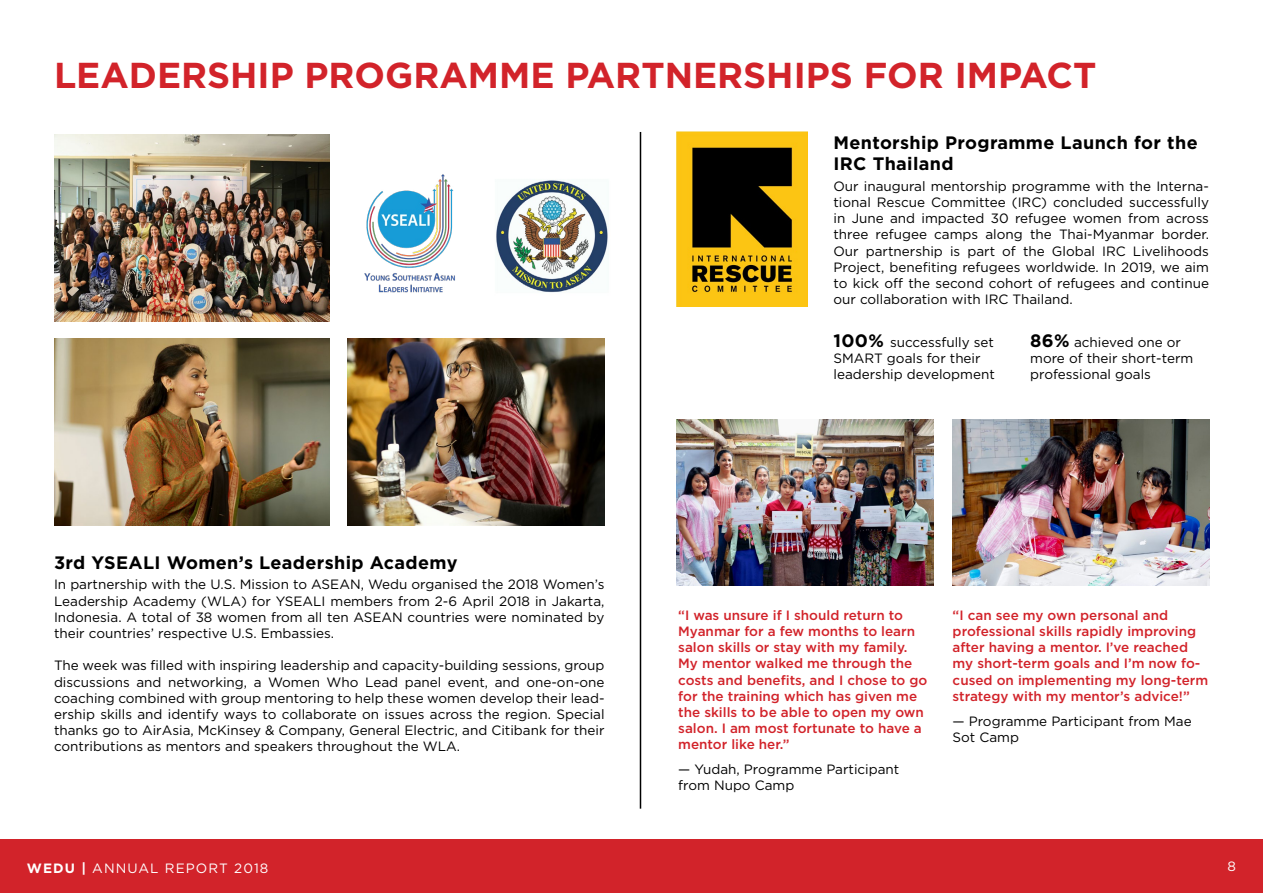
<style>
.page{position:relative;width:1263px;height:893px;background:#fff}
.page>*{position:absolute;margin:0;border:0;box-sizing:border-box;transform-origin:0 0}
.t1{font:700 36px "Gotham";color:#d2232a}
.t2{font:700 18px/21.6px "Gotham";letter-spacing:.02em;color:#000}
.t3{font:13.5px/16.2px "Gotham";color:#000}
.t4{font:500 13.5px/16.2px "Gotham";color:#d2232a}
.t5{font:13.5px "Gotham";letter-spacing:.08em;color:#fff}
.s1{font-weight:700;font-size:18px}
.s2{font-weight:700}
</style>
<div class="page">
<div style="left:0;top:839px;width:1263px;height:54px;background:#d2232a"></div>
<img style="left:54px;top:135px;width:275px;height:187px">
<img style="left:364px;top:174px;width:91px;height:119px">
<img style="left:496px;top:180px;width:112px;height:113px">
<img style="left:54px;top:339px;width:275px;height:187px">
<img style="left:347px;top:339px;width:257px;height:187px">
<img style="left:676px;top:420px;width:258px;height:165px">
<img style="left:953px;top:420px;width:257px;height:165px">
<hr style="left:640px;top:132px;width:1px;height:677px;background:#000">
<img style="left:676px;top:132px;width:132px;height:175px">
<h1 class="t1" style="left:54px;top:54px;width:1044px">LEADERSHIP PROGRAMME PARTNERSHIPS FOR IMPACT</h1>
<h2 class="t2" style="left:833px;top:131px;width:366px">Mentorship Programme Launch for the<br>IRC Thailand</h2>
<p class="t3" style="left:833px;top:178px;width:377px;text-align:justify">Our inaugural mentorship programme with the Interna&shy;tional Rescue Committee (IRC) concluded successfully in June and impacted 30 refugee women from across three refugee camps along the Thai-Myanmar border.<br>Our partnership is part of the Global IRC Livelihoods Project, benefiting refugees worldwide. In 2019, we aim to kick off the second cohort of refugees and continue our collaboration with IRC Thailand.</p>
<h2 class="t2" style="left:54px;top:551px;width:405px">3rd YSEALI Women’s Leadership Academy</h2>
<p class="t3" style="left:54px;top:576px;width:552px;text-align:justify">In partnership with the U.S. Mission to ASEAN, Wedu organised the 2018 Women’s Leadership Academy (WLA) for YSEALI members from 2-6 April 2018 in Jakarta, Indonesia. A total of 38 women from all ten ASEAN countries were nominated by their countries’ respective U.S. Embassies.</p>
<p class="t3" style="left:54px;top:657px;width:552px;text-align:justify">The week was filled with inspiring leadership and capacity-building sessions, group discussions and networking, a Women Who Lead panel event, and one-on-one coaching combined with group mentoring to help these women develop their lead&shy;ership skills and identify ways to collaborate on issues across the region. Special thanks go to AirAsia, McKinsey &amp; Company, General Electric, and Citibank for their contributions as mentors and speakers throughout the WLA.</p>
<p class="t3" style="left:833px;top:334px;width:163px"><span class="s1">100%</span> successfully set<br>SMART goals for their leadership development</p>
<p class="t3" style="left:1030px;top:334px;width:165px"><span class="s1">86%</span> achieved one or more of their short-term professional goals</p>
<p class="t4" style="left:678px;top:607px;width:251px">“I was unsure if I should return to<br>Myanmar for a few months to learn salon skills or stay with my family.<br>My mentor walked me through the costs and benefits, and I chose to go for the training which has given me the skills to be able to open my own salon. I am most fortunate to have a mentor like her.”</p>
<p class="t3" style="left:678px;top:761px;width:223px">— Yudah, Programme Participant from Nupo Camp</p>
<p class="t4" style="left:953px;top:607px;width:257px">“I can see my own personal and professional skills rapidly improving after having a mentor. I’ve reached my short-term goals and I’m now fo&shy;cused on implementing my long-term strategy with my mentor’s advice!”</p>
<p class="t3" style="left:953px;top:713px;width:241px">— Programme Participant from Mae<br>Sot Camp</p>
<p class="t5" style="left:27px;top:860px;width:243px"><span class="s2">WEDU |</span> ANNUAL REPORT 2018</p>
<p class="t5" style="left:1227px;top:859px;width:10px">8</p>
</div>
